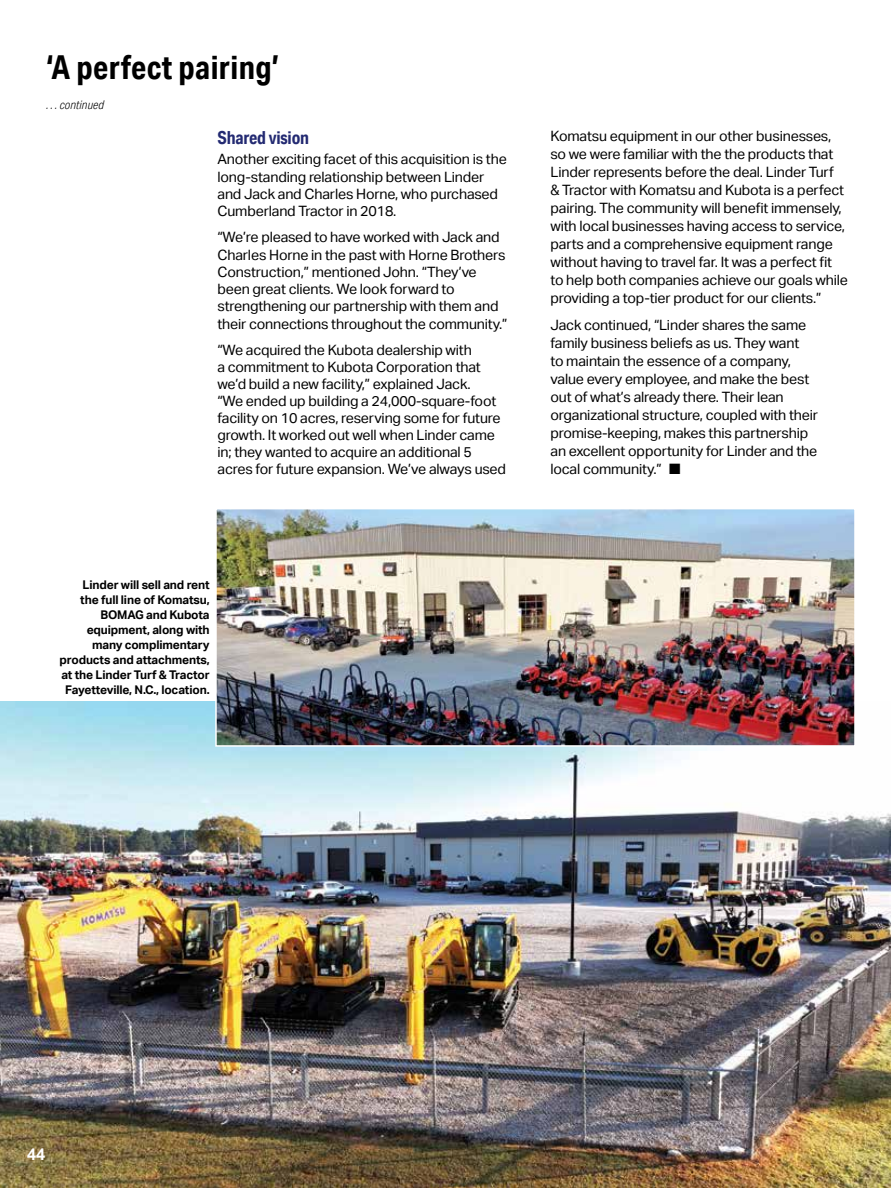
<style>
.page{position:relative;width:891px;height:1188px;background:#fff}
.page>*{position:absolute;margin:0;border:0;box-sizing:border-box;transform-origin:0 0}
.t1{font:700 33px "Aktiv Grotesk Cd";letter-spacing:.01em;color:#000}
.t2{font:700 18px "Aktiv Grotesk Cd";letter-spacing:-.01em;color:#232a72}
.t3{font:700 16.5px "Arial";color:#fff}
.t4{font:14.25px/18px "Aktiv Grotesk";letter-spacing:-.01em;color:#000}
.t5{font:700 12px/15px "Aktiv Grotesk";letter-spacing:-.01em;color:#000;text-align:right}
.t6{font:italic 300 12px "Aktiv Grotesk Cd";color:#000}
</style>
<div class="page">
<img style="left:0;top:701px;width:891px;height:487px">
<img style="left:218px;top:511px;width:635px;height:233px">
<div style="left:215px;top:508px;width:641px;height:239px;border:2px solid #fff"></div>
<h1 class="t1" style="left:46px;top:47px;width:234px">‘A perfect pairing’</h1>
<p class="t6" style="left:46px;top:98px;width:59px">. . . continued</p>
<p class="t2" style="left:218px;top:127px;width:93px">Shared vision</p>
<p class="t4" style="left:218px;top:151px;width:291px;line-height:17.2px">Another exciting facet of this acquisition is the long-standing relationship between Linder and Jack and Charles Horne, who purchased Cumberland Tractor in 2018.</p>
<p class="t4" style="left:218px;top:229px;width:291px;line-height:17.2px">“We’re pleased to have worked with Jack and Charles Horne in the past with Horne Brothers Construction,” mentioned John. “They’ve been great clients. We look forward to strengthening our partnership with them and their connections throughout the community.”</p>
<p class="t4" style="left:218px;top:341px;width:290px;line-height:17.1px">“We acquired the Kubota dealership with<br>a commitment to Kubota Corporation that we’d build a new facility,” explained Jack.<br>“We ended up building a 24,000-square-foot facility on 10 acres, reserving some for future growth. It worked out well when Linder came in; they wanted to acquire an additional 5 acres for future expansion. We’ve always used</p>
<p class="t5" style="left:60px;top:577px;width:152px">Linder will sell and rent<br>the full line of Komatsu,<br>BOMAG and Kubota equipment, along with many complimentary products and attachments, at the Linder Turf &amp; Tractor<br>Fayetteville, N.C., location.</p>
<p class="t4" style="left:550px;top:128px;width:299px">Komatsu equipment in our other businesses, so we were familiar with the the products that Linder represents before the deal. Linder Turf<br>&amp; Tractor with Komatsu and Kubota is a perfect pairing. The community will benefit immensely, with local businesses having access to service, parts and a comprehensive equipment range without having to travel far. It was a perfect fit to help both companies achieve our goals while providing a top-tier product for our clients.”</p>
<p class="t4" style="left:550px;top:317px;width:269px">Jack continued, “Linder shares the same family business beliefs as us. They want<br>to maintain the essence of a company, value every employee, and make the best out of what’s already there. Their lean organizational structure, coupled with their promise-keeping, makes this partnership an excellent opportunity for Linder and the local community.” ■</p>
<p class="t3" style="left:27px;top:1144px;width:20px">44</p>
</div>
